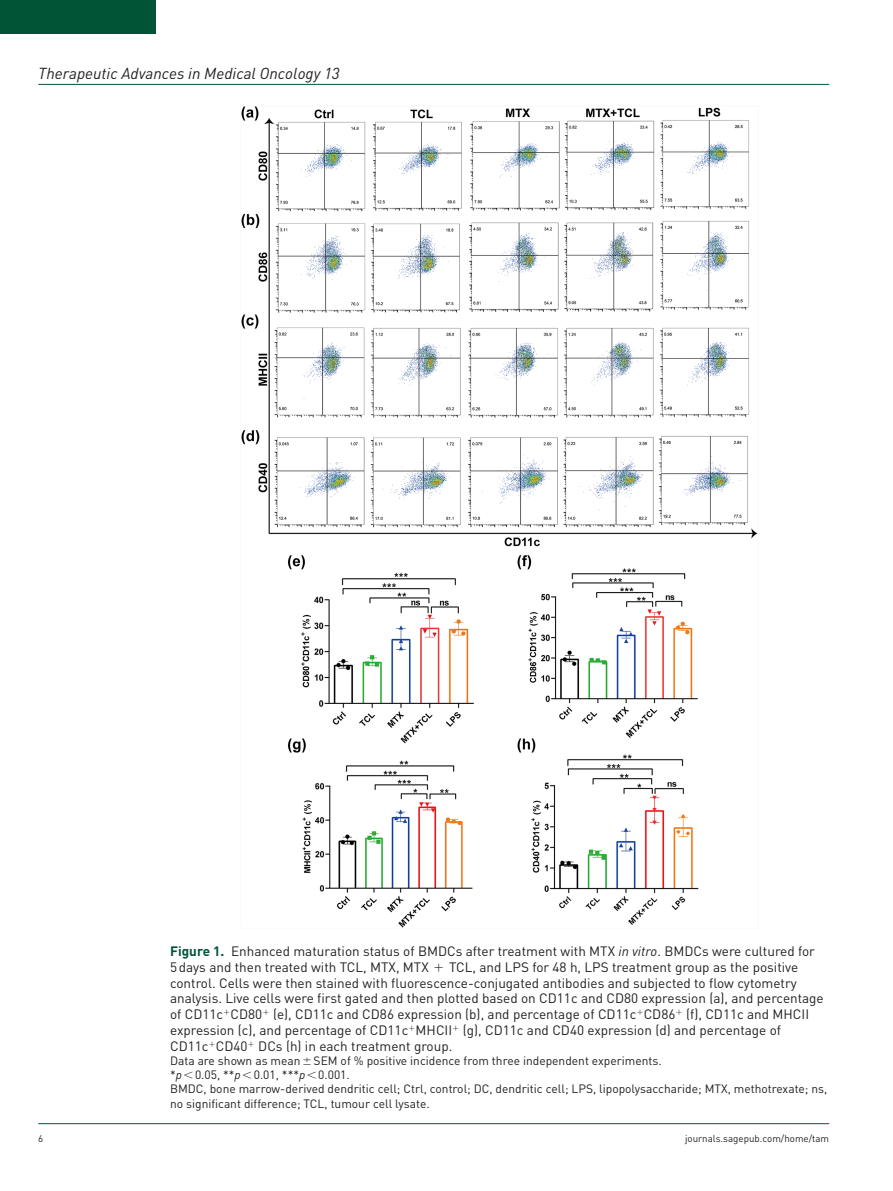
<style>
.page{position:relative;width:893px;height:1191px;background:#fff}
.page>*{position:absolute;margin:0;border:0;box-sizing:border-box;transform-origin:0 0}
.t1{font:italic 15.75px "DIN";color:#231f20}
.t2{font:13.5px/15.8px "DIN";color:#231f20}
.t3{font:12px/14.2px "DIN";color:#231f20}
.t4{font:9.75px "DIN";color:#231f20}
.s1{font-weight:700;color:#015436}
.s2{font-style:italic}
</style>
<div class="page">
<hr style="left:38px;top:84px;width:791px;height:1px;background:#015436">
<hr style="left:38px;top:1123px;width:791px;height:1px;background:#015436">
<div style="left:0;top:0;width:155px;height:34px;background:#015436"></div>
<img style="left:241px;top:106px;width:517px;height:822px">
<p class="t1" style="left:38px;top:63px;width:303px">Therapeutic Advances in Medical Oncology 13</p>
<p class="t2" style="left:170px;top:943px;width:646px"><span class="s1">Figure 1.</span> Enhanced maturation status of BMDCs after treatment with MTX <span class="s2">in vitro</span>. BMDCs were cultured for<br>5days and then treated with TCL, MTX, MTX</p>
<p class="t2" style="left:170px;top:958px;width:655px;text-indent:279px">TCL, and LPS for 48 h, LPS treatment group as the positive control. Cells were then stained with fluorescence-conjugated antibodies and subjected to flow cytometry analysis. Live cells were first gated and then plotted based on CD11c and CD80 expression (a), and percentage of CD11c CD80 (e), CD11c and CD86 expression (b), and percentage of CD11c CD86 (f), CD11c and MHCII expression (c), and percentage of CD11c MHCII (g), CD11c and CD40 expression (d) and percentage of<br>CD11c CD40 DCs (h) in each treatment group.</p>
<p class="t3" style="left:170px;top:1053px;width:659px">Data are shown as mean SEM of % positive incidence from three independent experiments.<br>*<span class="s2">p</span> 0.05, **<span class="s2">p</span> 0.01, ***<span class="s2">p</span> 0.001.<br>BMDC, bone marrow-derived dendritic cell; Ctrl, control; DC, dendritic cell; LPS, lipopolysaccharide; MTX, methotrexate; ns, no significant difference; TCL, tumour cell lysate.</p>
<p class="t4" style="left:38px;top:1132px;width:7px">6</p>
<p class="t4" style="left:685px;top:1132px;width:146px">journals.sagepub.com/home/tam</p>
</div>
